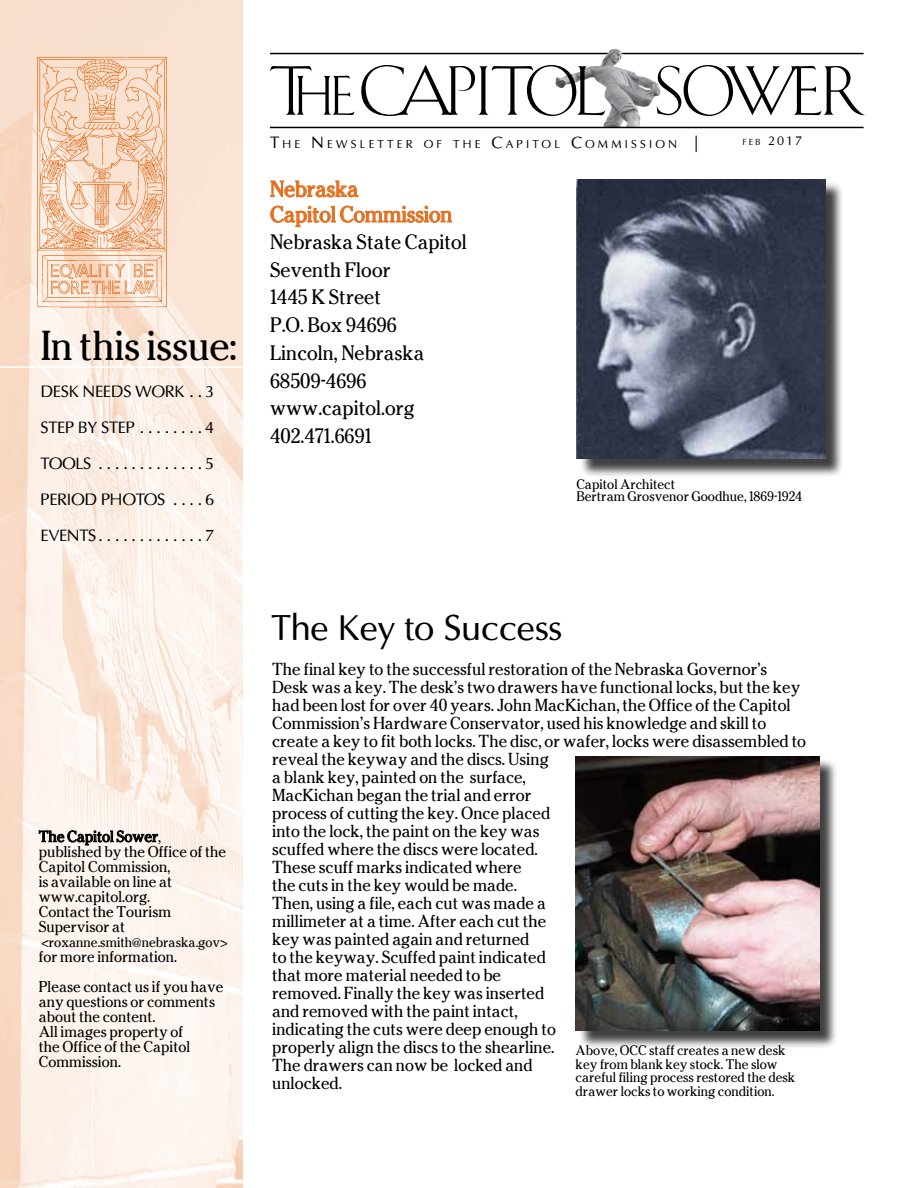
<style>
.page{position:relative;width:918px;height:1188px;background:#fff}
.page>*{position:absolute;margin:0;border:0;box-sizing:border-box;transform-origin:0 0}
.t1{font:36px "Optima";letter-spacing:-.01em;color:#000}
.t2{font:36px "Cheltenham";letter-spacing:-.01em;color:#000}
.t3{font:19.5px/25.5px "Cheltenham";letter-spacing:-.01em;color:#e36f1e}
.t4{font:18px/27.8px "Cheltenham";color:#000}
.t5{font:16.5px "Optima";letter-spacing:-.025em;color:#000}
.t6{font:15px/18px "Cheltenham";color:#000}
.t7{font:13.5px/15px "Cheltenham";color:#000}
.t8{font:12.75px "Optima";color:#000}
.t9{font:12px/13.5px "Cheltenham";color:#000}
.t10{font:11.55px "Optima";letter-spacing:.27em;color:#000}
.s1{font-size:13.5px}
.s2{font-size:16.5px}
.s3{font-family:"Minion Pro";font-size:16.5px}
.s4{font-size:8.85px}
</style>
<div class="page">
<img style="left:0;top:0;width:243px;height:1188px">
<hr style="left:270px;top:53px;width:594px;height:1px;background:#000">
<img style="left:555px;top:49px;width:107px;height:78px">
<svg style="left:270px;top:66px;width:84px;height:49px"></svg>
<svg style="left:361px;top:65px;width:244px;height:51px"></svg>
<svg style="left:657px;top:65px;width:208px;height:51px"></svg>
<hr style="left:270px;top:127px;width:594px;height:1px;background:#000">
<svg style="left:270px;top:180px;width:89px;height:17px"></svg>
<svg style="left:270px;top:206px;width:182px;height:21px"></svg>
<img style="left:34px;top:54px;width:135px;height:255px">
<hr style="left:0;top:366px;width:255px;height:2px;background:#fff">
<svg style="left:39px;top:830px;width:119px;height:15px"></svg>
<div style="left:579px;top:182px;width:265px;height:296px;background:#000;opacity:.75"></div>
<img style="left:577px;top:179px;width:248px;height:280px">
<div style="left:578px;top:758px;width:260px;height:291px;background:#000;opacity:.75"></div>
<img style="left:576px;top:756px;width:244px;height:274px">
<h1 class="t2" style="left:40px;top:321px;width:198px">In this issue:</h1>
<p class="t5" style="left:40px;top:381px;width:22px">DESK</p>
<p class="t5" style="left:83px;top:381px;width:23px">NEEDS</p>
<p class="t5" style="left:135px;top:381px;width:28px">WORK</p>
<p class="t5" style="left:188px;top:381px;width:28px">.. 3</p>
<p class="t5" style="left:40px;top:417px;width:18px">STEP</p>
<p class="t5" style="left:78px;top:417px;width:64px">BY STEP........</p>
<p class="t5" style="left:205px;top:417px;width:11px">4</p>
<p class="t5" style="left:41px;top:453px;width:20px">TOOLS</p>
<p class="t5" style="left:205px;top:453px;width:11px">5</p>
<p class="t5" style="left:41px;top:489px;width:72px">PERIODPHOTOS</p>
<p class="t5" style="left:205px;top:489px;width:11px">6</p>
<p class="t5" style="left:41px;top:525px;width:10px">EVENTS</p>
<p class="t5" style="left:96px;top:525px;width:6px">.............</p>
<p class="t5" style="left:205px;top:525px;width:11px">7</p>
<p class="t7" style="left:39px;top:829px;width:189px">The Capitol Sower, published by the Office of the<br>Capitol Commission,<br>is available on line at www.capitol.org.<br>Contact the Tourism<br>Supervisor at</p>
<p class="t9" style="left:41px;top:935px;width:188px"><span class="s1">&lt;</span>roxanne.smith@nebraska.gov<span class="s1">&gt;</span></p>
<p class="t7" style="left:39px;top:949px;width:140px">for more information.</p>
<p class="t7" style="left:39px;top:979px;width:186px">Please contact us if you have any questions or comments about the content.<br>All images property of<br>the Office of the Capitol<br>Commission.</p>
<p class="t10" style="left:270px;top:137px;width:430px"><span class="s2">T</span>HE <span class="s2">N</span>EWSLETT ER OF THE <span class="s2">C</span>APITOL <span class="s2">C</span>OMMISSION <span class="s3">|</span></p>
<h2 class="t3" style="left:270px;top:176px;width:184px">Nebraska<br>Capitol Commission</h2>
<p class="t4" style="left:270px;top:228px;width:199px">Nebraska State Capitol<br>Seventh Floor<br>1445 K Street<br>P.O. Box 94696<br>Lincoln, Nebraska<br>68509-4696 www.capitol.org<br>402.471.6691</p>
<p class="t8" style="left:742px;top:133px;width:61px"><span class="s4">FEB</span> 2017</p>
<p class="t9" style="left:576px;top:478px;width:227px;line-height:12px">Capitol Architect<br>Bertram Grosvenor Goodhue, 1869-1924</p>
<h1 class="t1" style="left:271px;top:606px;width:293px">THE KEY TO SUCCESS</h1>
<p class="t6" style="left:272px;top:660px;width:535px">The final key to the successful restoration of the Nebraska Governor’s Desk was a key. The desk’s two drawers have functional locks, but the key had been lost for over 40 years. John MacKichan, the Office of the Capitol Commission’s Hardware Conservator, used his knowledge and skill to create a key to fit both locks. The disc, or wafer, locks were disassembled to reveal the keyway and the discs. Using<br>a blank key, painted on the surface,<br>MacKichan began the trial and error<br>process of cutting the key. Once placed<br>into the lock, the paint on the key was<br>scuffed where the discs were located.<br>These scuff marks indicated where<br>the cuts in the key would be made.<br>Then, using a file, each cut was made a<br>millimeter at a time. After each cut the<br>key was painted again and returned<br>to the keyway. Scuffed paint indicated<br>that more material needed to be<br>removed. Finally the key was inserted<br>and removed with the paint intact,<br>indicating the cuts were deep enough to<br>properly align the discs to the shearline.<br>The drawers can now be locked and<br>unlocked.</p>
<p class="t9" style="left:576px;top:1044px;width:221px">Above, OCC staff creates a new desk key from blank key stock. The slow careful filing process restored the desk drawer locks to working condition.</p>
</div>
